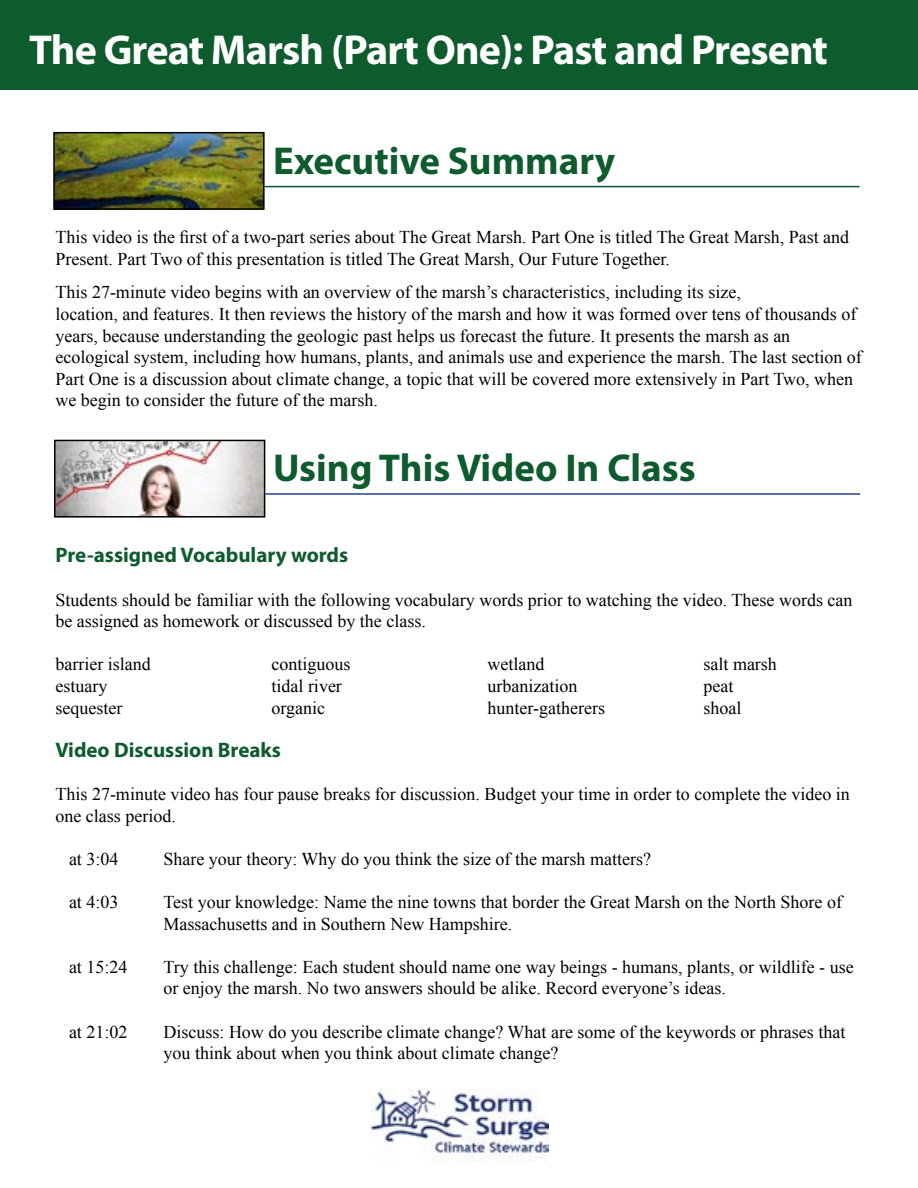
<style>
.page{position:relative;width:918px;height:1188px;background:#fff}
.page>*{position:absolute;margin:0;border:0;box-sizing:border-box;transform-origin:0 0}
.t1{font:700 42px "Myriad Pro";letter-spacing:-.02em;color:#fff}
.t2{font:700 39px "Myriad Pro";color:#0e5b2e}
.t3{font:700 21px "Myriad Pro";color:#0e5b2e}
.t4{font:18px/21.6px "Times New Roman";color:#000}
</style>
<div class="page">
<div style="left:0;top:0;width:918px;height:89px;background:#0e5b2e"></div>
<img style="left:371px;top:1089px;width:178px;height:72px">
<img style="left:56px;top:135px;width:206px;height:72px">
<div style="left:53px;top:132px;width:212px;height:78px;border:2px solid #000"></div>
<img style="left:57px;top:443px;width:205px;height:72px">
<div style="left:54px;top:440px;width:211px;height:78px;border:2px solid #000"></div>
<hr style="left:265px;top:186px;width:595px;height:1px;background:#00593f">
<hr style="left:265px;top:493px;width:595px;height:2px;background:#25408f">
<h1 class="t1" style="left:29px;top:23px;width:800px">The Great Marsh (Part One): Past and Present</h1>
<h2 class="t2" style="left:273px;top:135px;width:344px">Executive Summary</h2>
<p class="t4" style="left:56px;top:226px;width:795px">This video is the first of a two-part series about The Great Marsh. Part One is titled The Great Marsh, Past and<br>Present. Part Two of this presentation is titled The Great Marsh, Our Future Together.</p>
<p class="t4" style="left:56px;top:281px;width:808px">This 27-minute video begins with an overview of the marsh’s characteristics, including its size,<br>location, and features. It then reviews the history of the marsh and how it was formed over tens of thousands of years, because understanding the geologic past helps us forecast the future. It presents the marsh as an ecological system, including how humans, plants, and animals use and experience the marsh. The last section of Part One is a discussion about climate change, a topic that will be covered more extensively in Part Two, when we begin to consider the future of the marsh.</p>
<h2 class="t2" style="left:273px;top:442px;width:424px">Using This Video In Class</h2>
<p class="t3" style="left:56px;top:542px;width:294px">Pre-assigned Vocabulary words</p>
<p class="t4" style="left:56px;top:589px;width:799px">Students should be familiar with the following vocabulary words prior to watching the video. These words can be assigned as homework or discussed by the class.</p>
<p class="t4" style="left:56px;top:653px;width:97px">barrier island</p>
<p class="t4" style="left:272px;top:653px;width:81px">contiguous</p>
<p class="t4" style="left:488px;top:653px;width:58px">wetland</p>
<p class="t4" style="left:704px;top:653px;width:75px">salt marsh</p>
<p class="t4" style="left:56px;top:675px;width:53px">estuary</p>
<p class="t4" style="left:272px;top:675px;width:72px">tidal river</p>
<p class="t4" style="left:488px;top:675px;width:91px">urbanization</p>
<p class="t4" style="left:704px;top:675px;width:31px">peat</p>
<p class="t4" style="left:56px;top:697px;width:68px">sequester</p>
<p class="t4" style="left:272px;top:697px;width:55px">organic</p>
<p class="t4" style="left:488px;top:697px;width:119px">hunter-gatherers</p>
<p class="t4" style="left:704px;top:697px;width:39px">shoal</p>
<p class="t3" style="left:56px;top:736px;width:227px">Video Discussion Breaks</p>
<p class="t4" style="left:56px;top:783px;width:796px">This 27-minute video has four pause breaks for discussion. Budget your time in order to complete the video in one class period.</p>
<p class="t4" style="left:69px;top:848px;width:51px">at 3:04</p>
<p class="t4" style="left:164px;top:848px;width:489px">Share your theory: Why do you think the size of the marsh matters?</p>
<p class="t4" style="left:69px;top:891px;width:51px">at 4:03</p>
<p class="t4" style="left:164px;top:891px;width:680px">Test your knowledge: Name the nine towns that border the Great Marsh on the North Shore of<br>Massachusetts and in Southern New Hampshire.</p>
<p class="t4" style="left:69px;top:956px;width:60px">at 15:24</p>
<p class="t4" style="left:164px;top:956px;width:692px">Try this challenge: Each student should name one way beings - humans, plants, or wildlife - use or enjoy the marsh. No two answers should be alike. Record everyone’s ideas.</p>
<p class="t4" style="left:69px;top:1021px;width:60px">at 21:02</p>
<p class="t4" style="left:164px;top:1021px;width:683px">Discuss: How do you describe climate change? What are some of the keywords or phrases that you think about when you think about climate change?</p>
</div>
